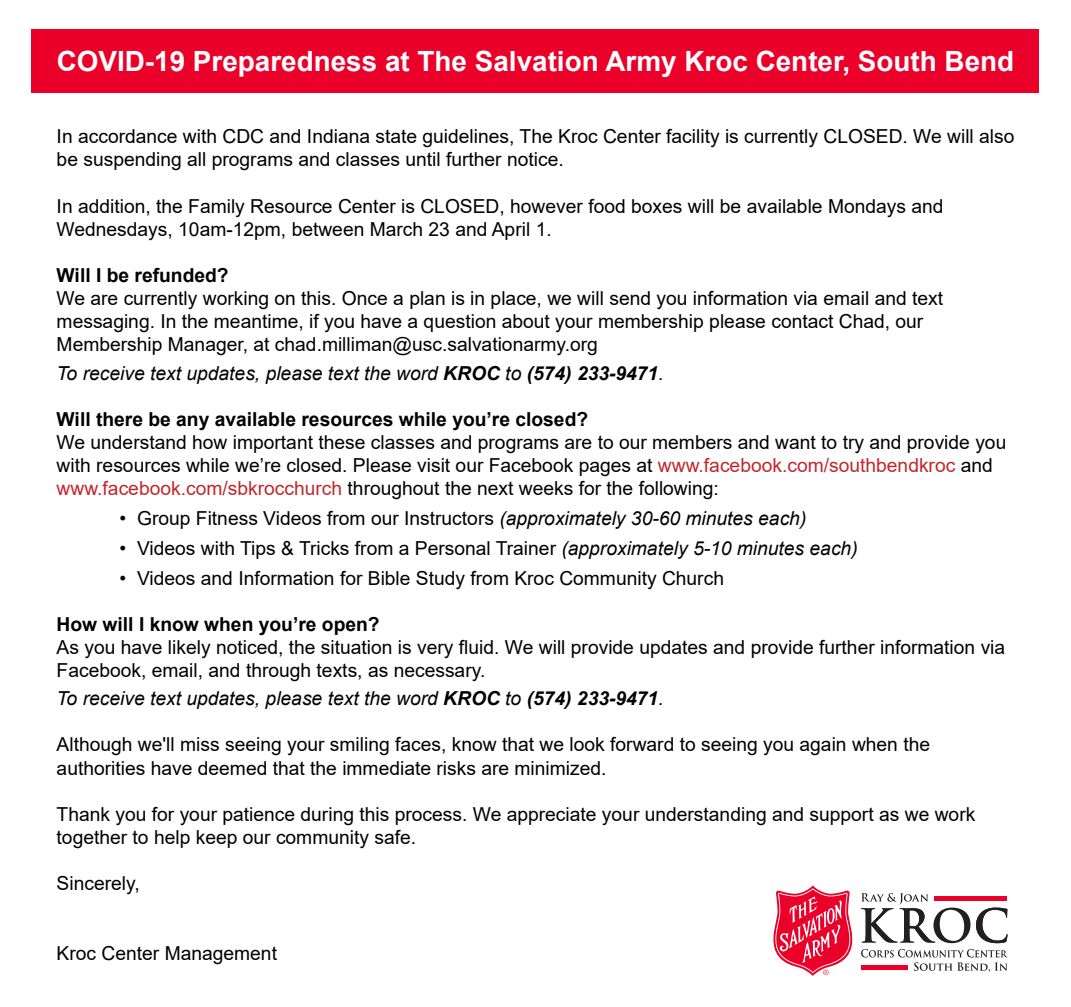
<style>
.page{position:relative;width:1071px;height:1007px;background:#fff}
.page>*{position:absolute;margin:0;border:0;box-sizing:border-box;transform-origin:0 0}
.t1{font:700 27.82px "Arial";color:#fff}
.t2{font:19.25px/23.1px "Arial";color:#000}
.t3{font:italic 19.25px "Arial";color:#000}
.t4{font:700 19.25px "Arial";color:#000}
.s1{font-weight:700}
.s2{color:#c1272d}
.s3{font-style:italic}
</style>
<div class="page">
<div style="left:32px;top:30px;width:1008px;height:63px;background:#ea0029"></div>
<svg style="left:861px;top:893px;width:147px;height:49px"></svg>
<svg style="left:861px;top:948px;width:147px;height:23px"></svg>
<svg style="left:934px;top:895px;width:73px;height:4px"></svg>
<div style="left:861px;top:964px;width:47px;height:5px;background:#ea0029"></div>
<svg style="left:773px;top:885px;width:80px;height:90px"></svg>
<h1 class="t1" style="left:57px;top:41px;width:959px">COVID-19 Preparedness at The Salvation Army Kroc Center, South Bend</h1>
<p class="t2" style="left:57px;top:125px;width:959px">In accordance with CDC and Indiana state guidelines, The Kroc Center facility is currently CLOSED. We will also be suspending all programs and classes until further notice.</p>
<p class="t2" style="left:57px;top:194px;width:888px">In addition, the Family Resource Center is CLOSED, however food boxes will be available Mondays and<br>Wednesdays, 10am-12pm, between March 23 and April 1.</p>
<p class="t4" style="left:57px;top:261px;width:174px">Will I be refunded?</p>
<p class="t2" style="left:57px;top:286px;width:888px">We are currently working on this. Once a plan is in place, we will send you information via email and text messaging. In the meantime, if you have a question about your membership please contact Chad, our<br>Membership Manager, at chad.milliman@usc.salvationarmy.org</p>
<p class="t3" style="left:57px;top:360px;width:609px">To receive text updates, please text the word <span class="s1">KROC</span> to <span class="s1">(574) 233-9471</span>.</p>
<p class="t4" style="left:57px;top:405px;width:533px">Will there be any available resources while you’re closed?</p>
<p class="t2" style="left:57px;top:430px;width:951px">We understand how important these classes and programs are to our members and want to try and provide you with resources while we’re closed. Please visit our Facebook pages at <span class="s2">www.facebook.com/southbendkroc</span> and <span class="s2">www.facebook.com/sbkrocchurch</span> throughout the next weeks for the following:</p>
<p class="t2" style="left:120px;top:506px;width:688px">• Group Fitness Videos from our Instructors <span class="s3">(approximately 30-60 minutes each)</span></p>
<p class="t2" style="left:120px;top:536px;width:740px">• Videos with Tips &amp; Tricks from a Personal Trainer <span class="s3">(approximately 5-10 minutes each)</span></p>
<p class="t2" style="left:120px;top:566px;width:606px">• Videos and Information for Bible Study from Kroc Community Church</p>
<p class="t4" style="left:57px;top:610px;width:325px">How will I know when you’re open?</p>
<p class="t2" style="left:57px;top:635px;width:950px">As you have likely noticed, the situation is very fluid. We will provide updates and provide further information via<br>Facebook, email, and through texts, as necessary.</p>
<p class="t3" style="left:57px;top:685px;width:609px">To receive text updates, please text the word <span class="s1">KROC</span> to <span class="s1">(574) 233-9471</span>.</p>
<p class="t2" style="left:57px;top:732px;width:875px">Although we'll miss seeing your smiling faces, know that we look forward to seeing you again when the authorities have deemed that the immediate risks are minimized.</p>
<p class="t2" style="left:57px;top:802px;width:920px">Thank you for your patience during this process. We appreciate your understanding and support as we work together to help keep our community safe.</p>
<p class="t2" style="left:57px;top:871px;width:85px">Sincerely,</p>
<p class="t2" style="left:57px;top:940px;width:222px">Kroc Center Management</p>
</div>
